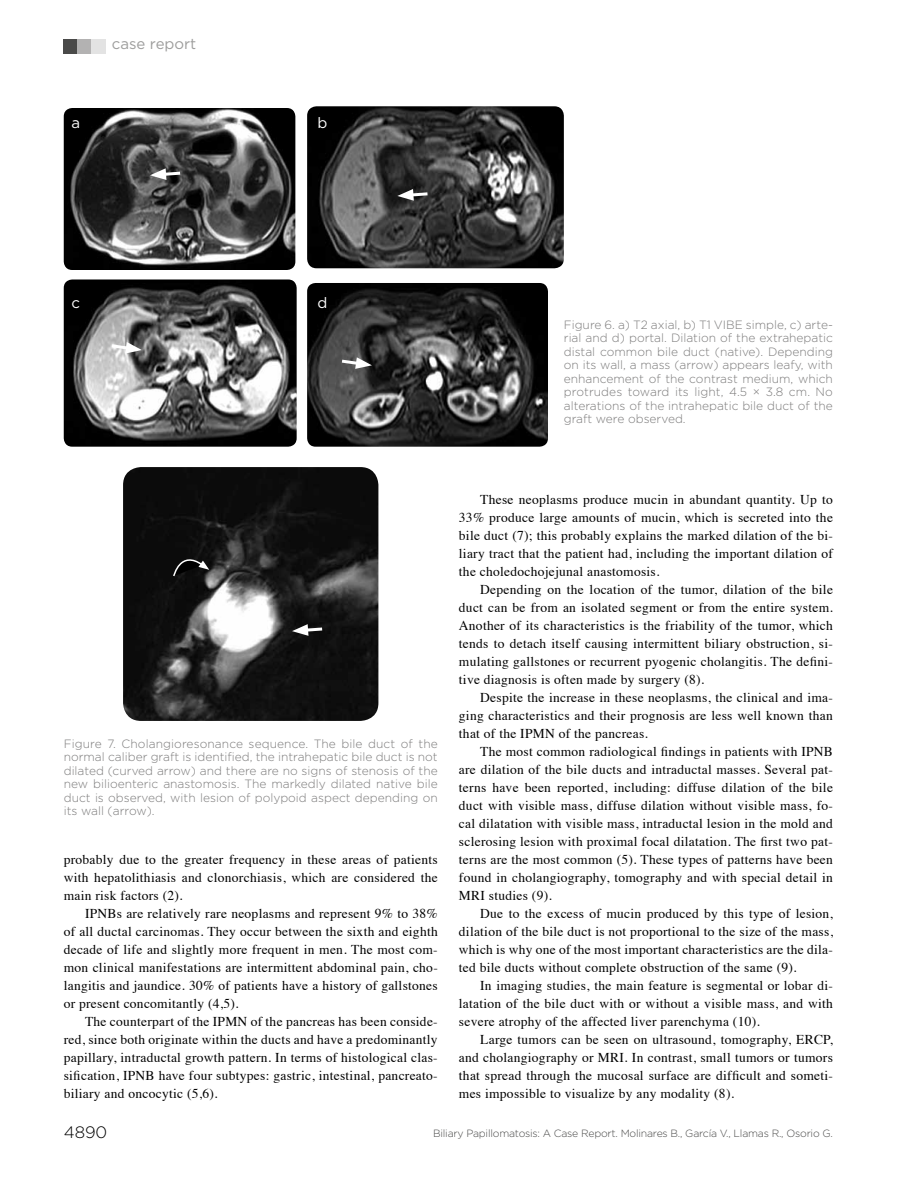
<style>
.page{position:relative;width:918px;height:1188px;background:#fff}
.page>*{position:absolute;margin:0;border:0;box-sizing:border-box;transform-origin:0 0}
.t1{font:300 16.5px "Gotham";color:#000}
.t2{font:15px "Gotham";color:#9d9d9c}
.t3{font:15px "Gotham";color:#fff}
.t4{font:13.5px/18px "Times";letter-spacing:.02em;color:#000;text-align:justify}
.t5{font:300 12px/13.5px "Gotham";color:#7c7b7b;text-align:justify}
.t6{font:300 10.5px "Gotham";letter-spacing:-.02em;color:#4a4a49}
</style>
<div class="page">
<div style="left:64px;top:40px;width:14px;height:14px;background:#4a4a49"></div>
<div style="left:78px;top:40px;width:14px;height:14px;background:#b3b2b2"></div>
<div style="left:92px;top:40px;width:14px;height:14px;background:#e3e3e3"></div>
<img style="left:123px;top:467px;width:255px;height:254px">
<svg style="left:172px;top:549px;width:37px;height:29px"></svg>
<img style="left:64px;top:108px;width:231px;height:162px">
<img style="left:64px;top:279px;width:233px;height:168px">
<img style="left:307px;top:106px;width:257px;height:162px">
<img style="left:307px;top:283px;width:241px;height:164px">
<svg style="left:150px;top:168px;width:33px;height:12px"></svg>
<svg style="left:397px;top:189px;width:34px;height:12px"></svg>
<svg style="left:292px;top:624px;width:33px;height:12px"></svg>
<svg style="left:109px;top:342px;width:33px;height:12px"></svg>
<svg style="left:339px;top:357px;width:33px;height:12px"></svg>
<p class="t3" style="left:72px;top:113px;width:10px">a</p>
<p class="t2" style="left:112px;top:34px;width:86px">case report</p>
<p class="t3" style="left:317px;top:113px;width:11px">b</p>
<p class="t3" style="left:72px;top:293px;width:10px">c</p>
<p class="t3" style="left:317px;top:293px;width:11px">d</p>
<p class="t5" style="left:564px;top:317px;width:271px">Figure 6. a) T2 axial, b) T1 VIBE simple, c) arte&shy;rial and d) portal. Dilation of the extrahepatic distal common bile duct (native). Depending on its wall, a mass (arrow) appears leafy, with enhancement of the contrast medium, which protrudes toward its light, 4.5 × 3.8 cm. No alterations of the intrahepatic bile duct of the graft were observed.</p>
<p class="t5" style="left:64px;top:736px;width:376px">Figure 7. Cholangioresonance sequence. The bile duct of the normal caliber graft is identified, the intrahepatic bile duct is not dilated (curved arrow) and there are no signs of stenosis of the new bilioenteric anastomosis. The markedly dilated native bile duct is observed, with lesion of polypoid aspect depending on its wall (arrow).</p>
<p class="t4" style="left:64px;top:849px;width:376px">probably due to the greater frequency in these areas of patients with hepatolithiasis and clonorchiasis, which are considered the main risk factors (2).</p>
<p class="t4" style="left:64px;top:903px;width:376px;text-indent:21px">IPNBs are relatively rare neoplasms and represent 9% to 38% of all ductal carcinomas. They occur between the sixth and eighth decade of life and slightly more frequent in men. The most com&shy;mon clinical manifestations are intermittent abdominal pain, cho&shy;langitis and jaundice. 30% of patients have a history of gallstones or present concomitantly (4,5).</p>
<p class="t4" style="left:64px;top:1011px;width:376px;text-indent:21px">The counterpart of the IPMN of the pancreas has been conside&shy;red, since both originate within the ducts and have a predominantly papillary, intraductal growth pattern. In terms of histological clas&shy;sification, IPNB have four subtypes: gastric, intestinal, pancreato&shy;biliary and oncocytic (5,6).</p>
<p class="t4" style="left:459px;top:489px;width:376px;text-indent:21px">These neoplasms produce mucin in abundant quantity. Up to 33% produce large amounts of mucin, which is secreted into the bile duct (7); this probably explains the marked dilation of the bi&shy;liary tract that the patient had, including the important dilation of the choledochojejunal anastomosis.</p>
<p class="t4" style="left:459px;top:579px;width:376px;text-indent:21px">Depending on the location of the tumor, dilation of the bile duct can be from an isolated segment or from the entire system.<br>Another of its characteristics is the friability of the tumor, which tends to detach itself causing intermittent biliary obstruction, si&shy;mulating gallstones or recurrent pyogenic cholangitis. The defini&shy;tive diagnosis is often made by surgery (8).</p>
<p class="t4" style="left:459px;top:687px;width:376px;text-indent:21px">Despite the increase in these neoplasms, the clinical and ima&shy;ging characteristics and their prognosis are less well known than that of the IPMN of the pancreas.</p>
<p class="t4" style="left:459px;top:741px;width:376px;text-indent:21px">The most common radiological findings in patients with IPNB are dilation of the bile ducts and intraductal masses. Several pat&shy;terns have been reported, including: diffuse dilation of the bile duct with visible mass, diffuse dilation without visible mass, fo&shy;cal dilatation with visible mass, intraductal lesion in the mold and sclerosing lesion with proximal focal dilatation. The first two pat&shy;terns are the most common (5). These types of patterns have been found in cholangiography, tomography and with special detail in MRI studies (9).</p>
<p class="t4" style="left:459px;top:903px;width:376px;text-indent:21px">Due to the excess of mucin produced by this type of lesion, dilation of the bile duct is not proportional to the size of the mass, which is why one of the most important characteristics are the dila&shy;ted bile ducts without complete obstruction of the same (9).</p>
<p class="t4" style="left:459px;top:975px;width:375px;text-indent:21px">In imaging studies, the main feature is segmental or lobar di&shy;latation of the bile duct with or without a visible mass, and with severe atrophy of the affected liver parenchyma (10).</p>
<p class="t4" style="left:459px;top:1029px;width:376px;text-indent:21px">Large tumors can be seen on ultrasound, tomography, ERCP, and cholangiography or MRI. In contrast, small tumors or tumors that spread through the mucosal surface are difficult and someti&shy;mes impossible to visualize by any modality (8).</p>
<p class="t1" style="left:64px;top:1122px;width:45px">4890</p>
<p class="t6" style="left:433px;top:1127px;width:401px">Biliary Papillomatosis: A Case Report. Molinares B., García V., Llamas R., Osorio G.</p>
</div>
